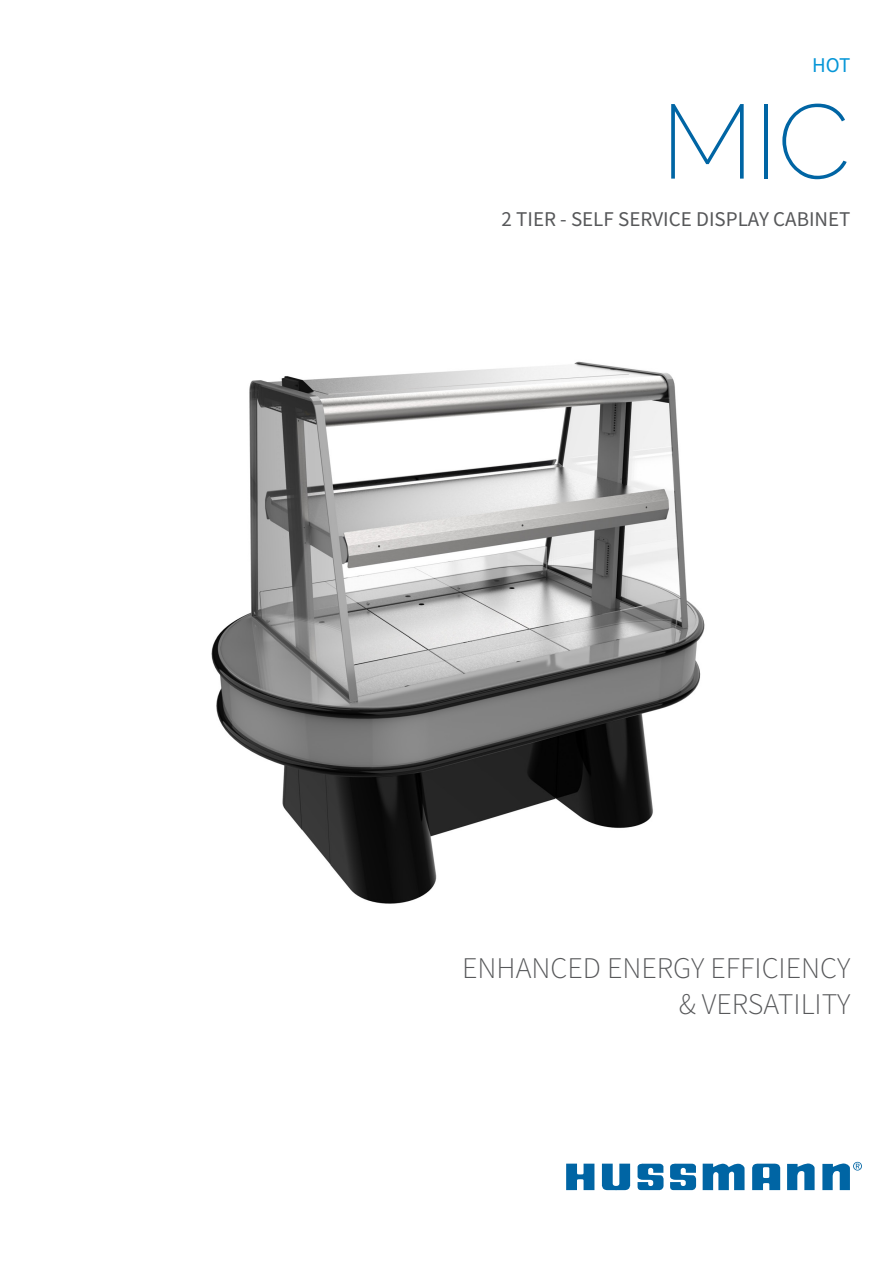
<style>
.page{position:relative;width:893px;height:1263px;background:#fff}
.page>*{position:absolute;margin:0;border:0;box-sizing:border-box;transform-origin:0 0}
.t1{font:200 105px "Raleway";color:#0065a4}
.t2{font:300 30px/36px "Source Sans Pro";color:#57585a;text-align:right}
.t3{font:21px "Source Sans Pro";color:#57585a}
.t4{font:21px "Source Sans Pro";color:#0696d7}
</style>
<div class="page">
<svg style="left:787px;top:1163px;width:28px;height:27px"></svg>
<svg style="left:703px;top:1163px;width:41px;height:27px"></svg>
<svg style="left:602px;top:1163px;width:28px;height:27px"></svg>
<svg style="left:670px;top:1163px;width:26px;height:27px"></svg>
<svg style="left:637px;top:1163px;width:26px;height:27px"></svg>
<svg style="left:566px;top:1163px;width:28px;height:27px"></svg>
<svg style="left:822px;top:1162px;width:40px;height:28px"></svg>
<svg style="left:752px;top:1163px;width:29px;height:27px"></svg>
<img style="left:211px;top:361px;width:494px;height:543px">
<p class="t4" style="left:812px;top:51px;width:40px">HOT</p>
<h1 class="t1" style="left:661px;top:80px;width:191px">MIC</h1>
<p class="t3" style="left:502px;top:205px;width:346px">2 TIER - SELF SERVICE DISPLAY CABINET</p>
<p class="t2" style="left:462px;top:950px;width:390px">ENHANCED ENERGY EFFICIENCY &amp; VERSATILITY</p>
</div>
